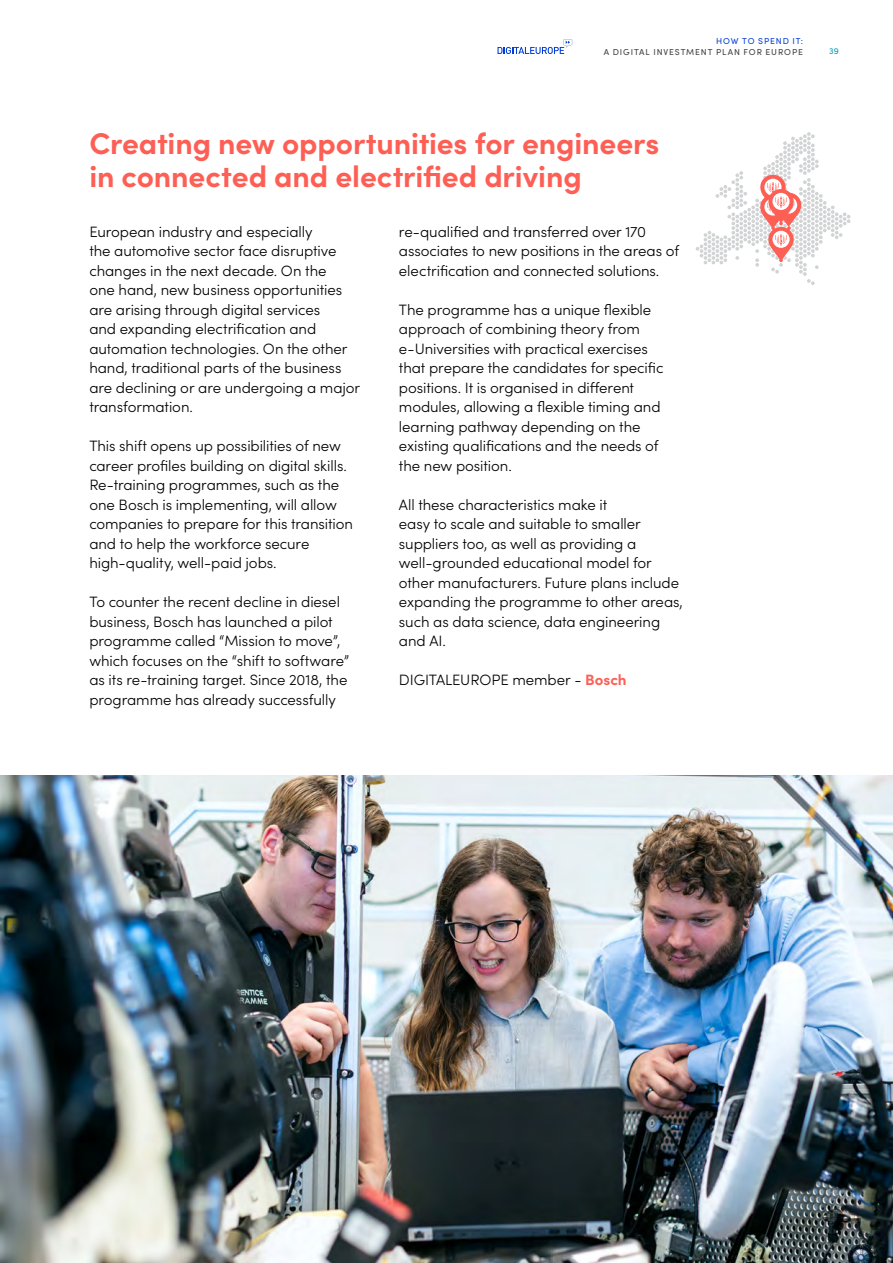
<style>
.page{position:relative;width:893px;height:1263px;background:#fff}
.page>*{position:absolute;margin:0;border:0;box-sizing:border-box;transform-origin:0 0}
.t1{font:700 30px/33px "Sofia Pro";letter-spacing:-.005em;color:#fe5f55}
.t2{font:300 15px/19.5px "Sofia Pro";letter-spacing:-.005em;color:#000}
.t3{font:8.7px "Sofia Pro";letter-spacing:.105em;color:#3c3d3d}
.t4{font:8.7px "Sofia Pro";letter-spacing:.1em;color:#003dd6}
.t5{font:8.7px "Sofia Pro";color:#0098b7}
.s1{font-weight:700;color:#fe5f55}
</style>
<div class="page">
<img style="left:0;top:775px;width:893px;height:488px">
<svg style="left:696px;top:132px;width:154px;height:153px"></svg>
<svg style="left:497px;top:39px;width:75px;height:15px"></svg>
<p class="t4" style="left:716px;top:35px;width:88px">HOW TO SPEND IT:</p>
<p class="t3" style="left:604px;top:46px;width:201px">A DIGITAL INVESTMENT PLAN FOR EUROPE</p>
<p class="t5" style="left:829px;top:45px;width:11px">39</p>
<h1 class="t1" style="left:89px;top:124px;width:571px">Creating new opportunities for engineers in connected and electrified driving</h1>
<p class="t2" style="left:399px;top:221px;width:282px">re-qualified and transferred over 170 associates to new positions in the areas of electrification and connected solutions.</p>
<p class="t2" style="left:399px;top:299px;width:266px">The programme has a unique flexible approach of combining theory from e-Universities with practical exercises that prepare the candidates for specific positions. It is organised in different modules, allowing a flexible timing and learning pathway depending on the existing qualifications and the needs of the new position.</p>
<p class="t2" style="left:399px;top:494px;width:286px">All these characteristics make it<br>easy to scale and suitable to smaller suppliers too, as well as providing a well-grounded educational model for other manufacturers. Future plans include expanding the programme to other areas, such as data science, data engineering and AI.</p>
<p class="t2" style="left:399px;top:669px;width:229px">DIGITALEUROPE member - <span class="s1">Bosch</span></p>
<p class="t2" style="left:89px;top:221px;width:272px">European industry and especially<br>the automotive sector face disruptive changes in the next decade. On the<br>one hand, new business opportunities are arising through digital services<br>and expanding electrification and automation technologies. On the other hand, traditional parts of the business are declining or are undergoing a major transformation.</p>
<p class="t2" style="left:89px;top:435px;width:265px">This shift opens up possibilities of new career profiles building on digital skills.<br>Re-training programmes, such as the one Bosch is implementing, will allow companies to prepare for this transition and to help the workforce secure high-quality, well-paid jobs.</p>
<p class="t2" style="left:89px;top:591px;width:261px">To counter the recent decline in diesel business, Bosch has launched a pilot programme called “Mission to move”, which focuses on the “shift to software” as its re-training target. Since 2018, the programme has already successfully</p>
</div>
